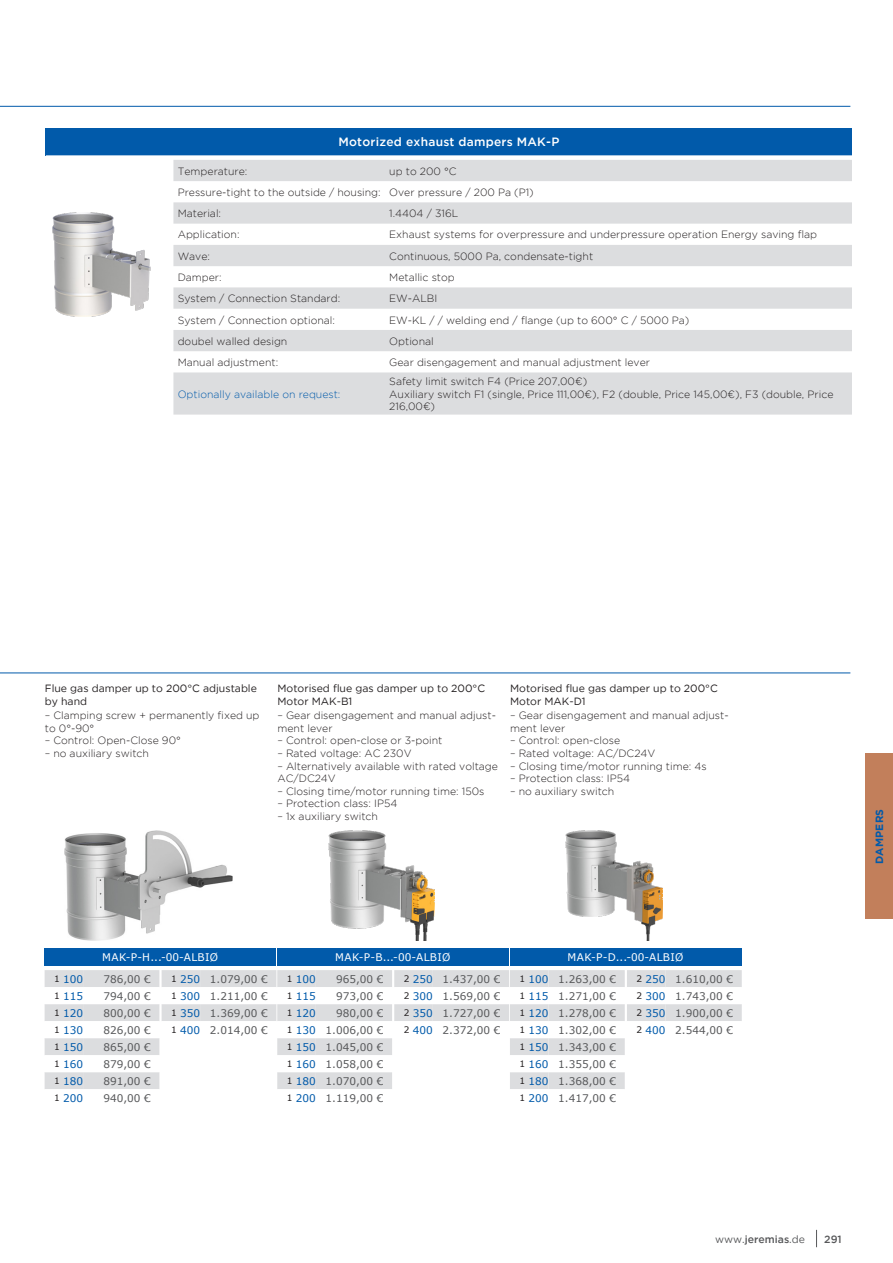
<style>
.page{position:relative;width:893px;height:1263px;background:#fff}
.page>*{position:absolute;margin:0;border:0;box-sizing:border-box;transform-origin:0 0}
.t1{font:500 12px "Gotham";letter-spacing:.02em;color:#fff}
.t2{font:300 10.5px/12.6px "Gotham";color:#231f20}
.t3{font:10.5px/17px "Verdana";color:#57585a;text-align:justify}
.t4{font:10.5px/12.6px "Gotham";color:#231f20}
.t5{font:10.5px "Verdana";color:#015aaa}
.t6{font:10.5px "Verdana";letter-spacing:.035em;color:#fff}
.t7{font:300 10.5px "Gotham";color:#015aaa}
.t8{font:500 10.5px "Gotham";color:#57585a}
.t9{font:700 10.5px "Gotham";letter-spacing:.015em;color:#015aaa}
.t10{font:9px "Verdana";color:#231f20}
.s1{font-size:9px;color:#231f20}
.s2{color:#015aaa}
.s3{font-weight:400}
</style>
<div class="page">
<hr style="left:0;top:106px;width:850px;height:1px;background:#015aaa">
<div style="left:865px;top:753px;width:28px;height:166px;background:#c27f5b"></div>
<svg style="left:816px;top:1230px;width:1px;height:17px"></svg>
<hr style="left:0;top:672px;width:850px;height:1px;background:#015aaa">
<div style="left:46px;top:128px;width:806px;height:27px;background:#015aaa"></div>
<svg style="left:46px;top:155px;width:806px;height:1px"></svg>
<svg style="left:173px;top:160px;width:679px;height:255px;fill:#dcdddf"></svg>
<img style="left:53px;top:212px;width:98px;height:105px">
<div style="left:45px;top:948px;width:231px;height:17px;background:#015aaa"></div>
<img style="left:65px;top:830px;width:168px;height:110px">
<div style="left:277px;top:948px;width:231px;height:17px;background:#015aaa"></div>
<img style="left:329px;top:830px;width:105px;height:110px">
<svg style="left:45px;top:970px;width:697px;height:119px"></svg>
<div style="left:510px;top:948px;width:231px;height:17px;background:#015aaa"></div>
<img style="left:566px;top:830px;width:96px;height:110px">
<p class="t1" style="left:338px;top:134px;width:222px">Motorized exhaust dampers MAK-P</p>
<p class="t2" style="left:178px;top:164px;width:71px">Temperature:</p>
<p class="t2" style="left:389px;top:164px;width:69px">up to 200 °C</p>
<p class="t2" style="left:178px;top:186px;width:205px">Pressure-tight to the outside / housing:</p>
<p class="t2" style="left:389px;top:186px;width:146px">Over pressure / 200 Pa (P1)</p>
<p class="t2" style="left:178px;top:207px;width:45px">Material:</p>
<p class="t2" style="left:389px;top:207px;width:71px">1.4404 / 316L</p>
<p class="t2" style="left:178px;top:228px;width:63px">Application:</p>
<p class="t2" style="left:389px;top:228px;width:429px">Exhaust systems for overpressure and underpressure operation Energy saving flap</p>
<p class="t2" style="left:178px;top:249px;width:34px">Wave:</p>
<p class="t2" style="left:389px;top:249px;width:205px">Continuous, 5000 Pa, condensate-tight</p>
<p class="t2" style="left:178px;top:271px;width:46px">Damper:</p>
<p class="t2" style="left:389px;top:271px;width:67px">Metallic stop</p>
<p class="t2" style="left:178px;top:292px;width:164px">System / Connection Standard:</p>
<p class="t2" style="left:389px;top:292px;width:50px">EW-ALBI</p>
<p class="t2" style="left:178px;top:313px;width:159px">System / Connection optional:</p>
<p class="t2" style="left:389px;top:313px;width:302px">EW-KL / / welding end / flange (up to 600° C / 5000 Pa)</p>
<p class="t2" style="left:178px;top:334px;width:111px">doubel walled design</p>
<p class="t2" style="left:389px;top:334px;width:46px">Optional</p>
<p class="t2" style="left:178px;top:356px;width:102px">Manual adjustment:</p>
<p class="t2" style="left:389px;top:356px;width:262px">Gear disengagement and manual adjustment lever</p>
<p class="t7" style="left:178px;top:387px;width:164px">Optionally available on request:</p>
<p class="t2" style="left:389px;top:375px;width:446px">Safety limit switch F4 (Price 207,00€)<br>Auxiliary switch F1 (single, Price 111,00€), F2 (double, Price 145,00€), F3 (double, Price<br>216,00€)</p>
<p class="t4" style="left:45px;top:682px;width:214px">Flue gas damper up to 200°C adjustable by hand</p>
<p class="t2" style="left:45px;top:709px;width:216px">– Clamping screw + permanently fixed up to 0°-90°</p>
<p class="t2" style="left:45px;top:734px;width:138px">– Control: Open-Close 90°</p>
<p class="t2" style="left:45px;top:747px;width:106px">– no auxiliary switch</p>
<p class="t4" style="left:277px;top:682px;width:209px">Motorised flue gas damper up to 200°C<br>Motor MAK-B1</p>
<p class="t2" style="left:277px;top:709px;width:220px">– Gear disengagement and manual adjust&shy;ment lever</p>
<p class="t2" style="left:277px;top:734px;width:166px">– Control: open-close or 3-point</p>
<p class="t2" style="left:277px;top:747px;width:136px">– Rated voltage: AC 230V</p>
<p class="t2" style="left:277px;top:759px;width:222px">– Alternatively available with rated voltage<br>AC/DC24V</p>
<p class="t2" style="left:277px;top:784px;width:208px">– Closing time/motor running time: 150s</p>
<p class="t2" style="left:277px;top:797px;width:121px">– Protection class: IP54</p>
<p class="t2" style="left:277px;top:810px;width:102px">– 1x auxiliary switch</p>
<p class="t4" style="left:510px;top:682px;width:209px">Motorised flue gas damper up to 200°C<br>Motor MAK-D1</p>
<p class="t2" style="left:510px;top:709px;width:220px">– Gear disengagement and manual adjust&shy;ment lever</p>
<p class="t2" style="left:510px;top:734px;width:111px">– Control: open-close</p>
<p class="t2" style="left:510px;top:747px;width:147px">– Rated voltage: AC/DC24V</p>
<p class="t2" style="left:510px;top:759px;width:198px">– Closing time/motor running time: 4s</p>
<p class="t2" style="left:510px;top:772px;width:121px">– Protection class: IP54</p>
<p class="t2" style="left:510px;top:784px;width:106px">– no auxiliary switch</p>
<p class="t6" style="left:102px;top:950px;width:118px">MAK-P-H...-00-ALBIØ</p>
<p class="t10" style="left:54px;top:972px;width:7px">1</p>
<p class="t5" style="left:63px;top:971px;width:22px">100</p>
<p class="t3" style="left:103px;top:970px;width:49px">786,00 €</p>
<p class="t10" style="left:54px;top:989px;width:7px">1</p>
<p class="t5" style="left:63px;top:988px;width:22px">115</p>
<p class="t3" style="left:103px;top:987px;width:49px">794,00 €</p>
<p class="t10" style="left:54px;top:1007px;width:7px">1</p>
<p class="t5" style="left:63px;top:1006px;width:22px">120</p>
<p class="t3" style="left:103px;top:1004px;width:49px">800,00 €</p>
<p class="t10" style="left:54px;top:1024px;width:7px">1</p>
<p class="t5" style="left:63px;top:1023px;width:22px">130</p>
<p class="t3" style="left:103px;top:1021px;width:49px">826,00 €</p>
<p class="t10" style="left:54px;top:1041px;width:7px">1</p>
<p class="t5" style="left:63px;top:1040px;width:22px">150</p>
<p class="t3" style="left:103px;top:1038px;width:49px">865,00 €</p>
<p class="t10" style="left:54px;top:1058px;width:7px">1</p>
<p class="t5" style="left:63px;top:1057px;width:22px">160</p>
<p class="t3" style="left:103px;top:1055px;width:49px">879,00 €</p>
<p class="t10" style="left:54px;top:1075px;width:7px">1</p>
<p class="t5" style="left:63px;top:1074px;width:22px">180</p>
<p class="t3" style="left:103px;top:1072px;width:49px">891,00 €</p>
<p class="t10" style="left:54px;top:1092px;width:7px">1</p>
<p class="t5" style="left:63px;top:1091px;width:22px">200</p>
<p class="t3" style="left:103px;top:1089px;width:49px">940,00 €</p>
<p class="t3" style="left:171px;top:970px;width:98px"><span class="s1">1</span> <span class="s2">250</span> 1.079,00 € <span class="s1">1</span> <span class="s2">300</span> 1.211,00 € <span class="s1">1</span> <span class="s2">350</span> 1.369,00 € <span class="s1">1</span> <span class="s2">400</span> 2.014,00 €</p>
<p class="t6" style="left:335px;top:950px;width:117px">MAK-P-B...-00-ALBIØ</p>
<p class="t10" style="left:287px;top:972px;width:7px">1</p>
<p class="t5" style="left:296px;top:971px;width:22px">100</p>
<p class="t3" style="left:336px;top:970px;width:49px">965,00 €</p>
<p class="t10" style="left:287px;top:989px;width:7px">1</p>
<p class="t5" style="left:296px;top:988px;width:22px">115</p>
<p class="t3" style="left:336px;top:987px;width:49px">973,00 €</p>
<p class="t10" style="left:287px;top:1007px;width:7px">1</p>
<p class="t5" style="left:296px;top:1006px;width:22px">120</p>
<p class="t3" style="left:336px;top:1004px;width:49px">980,00 €</p>
<p class="t10" style="left:287px;top:1024px;width:7px">1</p>
<p class="t5" style="left:296px;top:1023px;width:22px">130</p>
<p class="t3" style="left:325px;top:1021px;width:60px">1.006,00 €</p>
<p class="t10" style="left:287px;top:1041px;width:7px">1</p>
<p class="t5" style="left:296px;top:1040px;width:22px">150</p>
<p class="t3" style="left:325px;top:1038px;width:60px">1.045,00 €</p>
<p class="t10" style="left:287px;top:1058px;width:7px">1</p>
<p class="t5" style="left:296px;top:1057px;width:22px">160</p>
<p class="t3" style="left:325px;top:1055px;width:60px">1.058,00 €</p>
<p class="t10" style="left:287px;top:1075px;width:7px">1</p>
<p class="t5" style="left:296px;top:1074px;width:22px">180</p>
<p class="t3" style="left:325px;top:1072px;width:60px">1.070,00 €</p>
<p class="t10" style="left:287px;top:1092px;width:7px">1</p>
<p class="t5" style="left:296px;top:1091px;width:22px">200</p>
<p class="t3" style="left:325px;top:1089px;width:60px">1.119,00 €</p>
<p class="t3" style="left:404px;top:970px;width:98px"><span class="s1">2</span> <span class="s2">250</span> 1.437,00 € <span class="s1">2</span> <span class="s2">300</span> 1.569,00 € <span class="s1">2</span> <span class="s2">350</span> 1.727,00 € <span class="s1">2</span> <span class="s2">400</span> 2.372,00 €</p>
<p class="t6" style="left:568px;top:950px;width:117px">MAK-P-D...-00-ALBIØ</p>
<p class="t10" style="left:519px;top:972px;width:7px">1</p>
<p class="t5" style="left:528px;top:971px;width:22px">100</p>
<p class="t3" style="left:558px;top:970px;width:60px">1.263,00 €</p>
<p class="t10" style="left:519px;top:989px;width:7px">1</p>
<p class="t5" style="left:528px;top:988px;width:22px">115</p>
<p class="t3" style="left:558px;top:987px;width:60px">1.271,00 €</p>
<p class="t10" style="left:519px;top:1007px;width:7px">1</p>
<p class="t5" style="left:528px;top:1006px;width:22px">120</p>
<p class="t3" style="left:558px;top:1004px;width:60px">1.278,00 €</p>
<p class="t10" style="left:519px;top:1024px;width:7px">1</p>
<p class="t5" style="left:528px;top:1023px;width:22px">130</p>
<p class="t3" style="left:558px;top:1021px;width:60px">1.302,00 €</p>
<p class="t10" style="left:519px;top:1041px;width:7px">1</p>
<p class="t5" style="left:528px;top:1040px;width:22px">150</p>
<p class="t3" style="left:558px;top:1038px;width:60px">1.343,00 €</p>
<p class="t10" style="left:519px;top:1058px;width:7px">1</p>
<p class="t5" style="left:528px;top:1057px;width:22px">160</p>
<p class="t3" style="left:558px;top:1055px;width:60px">1.355,00 €</p>
<p class="t10" style="left:519px;top:1075px;width:7px">1</p>
<p class="t5" style="left:528px;top:1074px;width:22px">180</p>
<p class="t3" style="left:558px;top:1072px;width:60px">1.368,00 €</p>
<p class="t10" style="left:519px;top:1092px;width:7px">1</p>
<p class="t5" style="left:528px;top:1091px;width:22px">200</p>
<p class="t3" style="left:558px;top:1089px;width:60px">1.417,00 €</p>
<p class="t3" style="left:636px;top:970px;width:98px"><span class="s1">2</span> <span class="s2">250</span> 1.610,00 € <span class="s1">2</span> <span class="s2">300</span> 1.743,00 € <span class="s1">2</span> <span class="s2">350</span> 1.900,00 € <span class="s1">2</span> <span class="s2">400</span> 2.544,00 €</p>
<p class="t9" style="left:872px;top:864px;width:56px;rotate:-90deg">DAMPERS</p>
<p class="t8" style="left:715px;top:1232px;width:91px"><span class="s3">www.</span>jeremias<span class="s3">.de</span></p>
<p class="t8" style="left:824px;top:1232px;width:19px">291</p>
</div>
